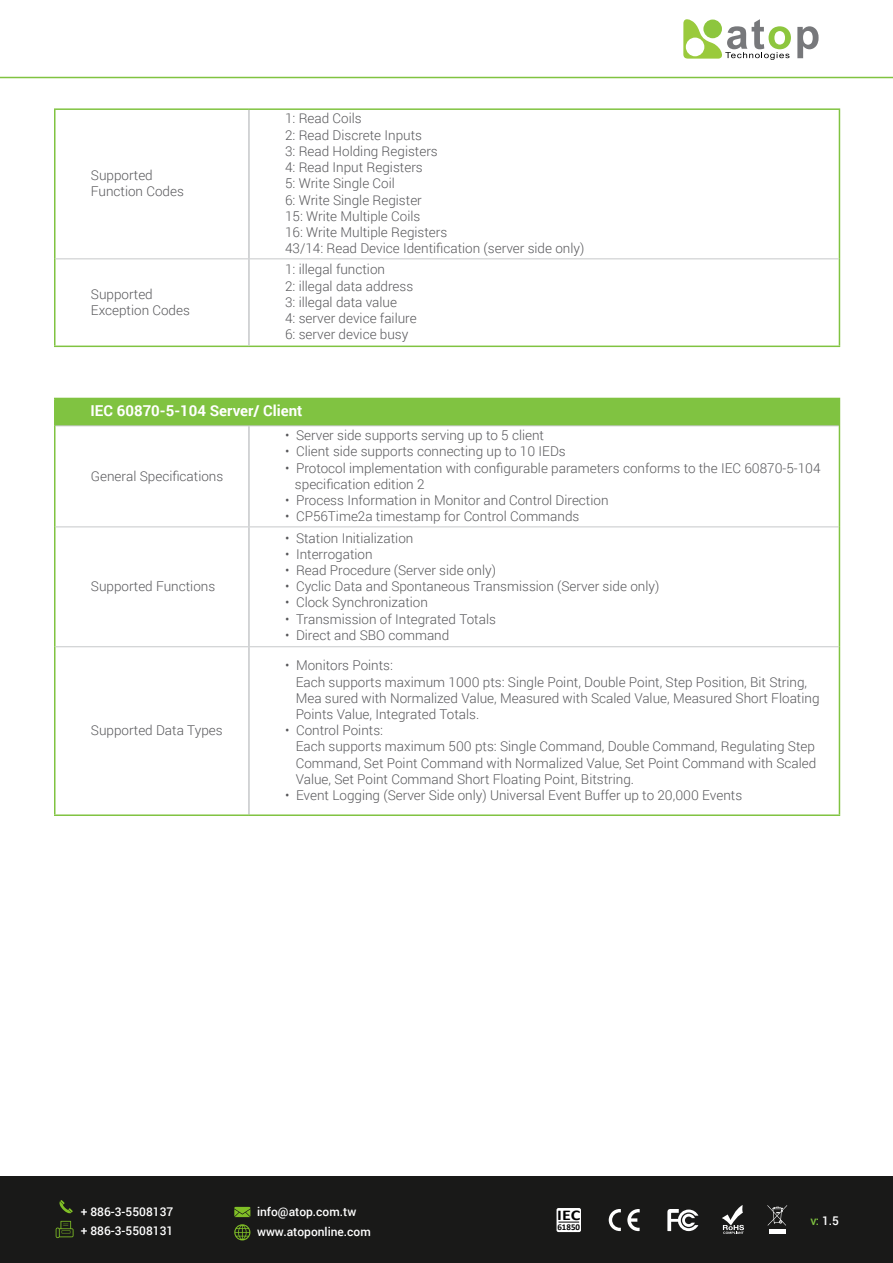
<style>
.page{position:relative;width:893px;height:1263px;background:#fff}
.page>*{position:absolute;margin:0;border:0;box-sizing:border-box;transform-origin:0 0}
.t1{font:700 15px "Roboto";color:#fff}
.t2{font:700 14.85px "Calibri";color:#000;scale:1.21 1}
.t3{font:300 13.5px/16.2px "Roboto";color:#58585b}
.t4{font:500 12px/19.5px "Roboto";color:#fff}
.t5{font:700 9px "Calibri";color:#000}
.s1{color:#80c341}
</style>
<div class="page">
<hr style="left:0;top:77px;width:893px;height:1px;background:#80c341">
<div style="left:0;top:1176px;width:893px;height:87px;background:#191918"></div>
<svg style="left:627px;top:1209px;width:13px;height:22px"></svg>
<svg style="left:609px;top:1209px;width:12px;height:22px"></svg>
<svg style="left:667px;top:1209px;width:31px;height:22px"></svg>
<svg style="left:722px;top:1205px;width:22px;height:29px"></svg>
<svg style="left:683px;top:19px;width:108px;height:41px"></svg>
<svg style="left:797px;top:26px;width:22px;height:32px"></svg>
<div style="left:556px;top:1208px;width:25px;height:24px;background:#fff;border-radius:2px"></div>
<svg style="left:558px;top:1222px;width:21px;height:1px"></svg>
<hr style="left:769px;top:1230px;width:16px;height:4px;background:#fff">
<svg style="left:767px;top:1205px;width:20px;height:20px"></svg>
<svg style="left:56px;top:1221px;width:18px;height:17px"></svg>
<svg style="left:234px;top:1207px;width:16px;height:10px"></svg>
<svg style="left:234px;top:1224px;width:16px;height:16px"></svg>
<svg style="left:59px;top:1200px;width:14px;height:13px"></svg>
<hr style="left:54px;top:108px;width:195px;height:2px;background:#80c341">
<hr style="left:54px;top:110px;width:2px;height:149px;background:#80c341">
<hr style="left:249px;top:108px;width:591px;height:2px;background:#80c341">
<hr style="left:839px;top:110px;width:1px;height:149px;background:#80c341">
<hr style="left:54px;top:259px;width:2px;height:87px;background:#80c341">
<hr style="left:839px;top:259px;width:1px;height:87px;background:#80c341">
<hr style="left:54px;top:346px;width:195px;height:1px;background:#80c341">
<hr style="left:249px;top:346px;width:591px;height:1px;background:#80c341">
<hr style="left:248px;top:110px;width:2px;height:148px;background:#c6c8ca">
<hr style="left:248px;top:259px;width:2px;height:87px;background:#c6c8ca">
<hr style="left:56px;top:258px;width:193px;height:1px;background:#c6c8ca">
<hr style="left:249px;top:258px;width:590px;height:1px;background:#c6c8ca">
<div style="left:55px;top:398px;width:784px;height:28px;background:#80c341"></div>
<svg style="left:839px;top:399px;width:1px;height:27px"></svg>
<hr style="left:248px;top:426px;width:2px;height:100px;background:#c6c8ca">
<hr style="left:248px;top:527px;width:2px;height:119px;background:#c6c8ca">
<hr style="left:248px;top:647px;width:2px;height:167px;background:#c6c8ca">
<hr style="left:54px;top:398px;width:195px;height:1px;background:#80c341">
<hr style="left:54px;top:399px;width:2px;height:27px;background:#80c341">
<hr style="left:249px;top:398px;width:591px;height:1px;background:#80c341">
<hr style="left:54px;top:426px;width:2px;height:101px;background:#80c341">
<hr style="left:839px;top:426px;width:1px;height:101px;background:#80c341">
<hr style="left:54px;top:527px;width:2px;height:120px;background:#80c341">
<hr style="left:839px;top:527px;width:1px;height:120px;background:#80c341">
<hr style="left:54px;top:647px;width:2px;height:167px;background:#80c341">
<hr style="left:839px;top:647px;width:1px;height:167px;background:#80c341">
<hr style="left:54px;top:814px;width:195px;height:2px;background:#80c341">
<hr style="left:249px;top:814px;width:591px;height:2px;background:#80c341">
<hr style="left:56px;top:425px;width:193px;height:1px;background:#c6c8ca">
<hr style="left:249px;top:425px;width:590px;height:1px;background:#c6c8ca">
<hr style="left:56px;top:526px;width:193px;height:1px;background:#c6c8ca">
<hr style="left:249px;top:526px;width:590px;height:1px;background:#c6c8ca">
<hr style="left:56px;top:646px;width:193px;height:1px;background:#c6c8ca">
<hr style="left:249px;top:646px;width:590px;height:1px;background:#c6c8ca">
<p class="t3" style="left:91px;top:167px;width:95px">Supported<br>Function Codes</p>
<p class="t3" style="left:91px;top:285px;width:101px">Supported<br>Exception Codes</p>
<p class="t3" style="left:285px;top:110px;width:301px">1: Read Coils<br>2: Read Discrete Inputs<br>3: Read Holding Registers<br>4: Read Input Registers<br>5: Write Single Coil<br>6: Write Single Register<br>15: Write Multiple Coils<br>16: Write Multiple Registers<br>43/14: Read Device Identification (server side only)</p>
<p class="t3" style="left:285px;top:261px;width:133px">1: illegal function<br>2: illegal data address<br>3: illegal data value<br>4: server device failure<br>6: server device busy</p>
<p class="t1" style="left:91px;top:400px;width:213px">IEC 60870-5-104 Server/ Client</p>
<p class="t3" style="left:91px;top:467px;width:134px">General Specifications</p>
<p class="t3" style="left:91px;top:578px;width:126px">Supported Functions</p>
<p class="t3" style="left:91px;top:722px;width:133px">Supported Data Types</p>
<p class="t3" style="left:285px;top:427px;width:260px">• Server side supports serving up to 5 client</p>
<p class="t3" style="left:285px;top:443px;width:282px">• Client side supports connecting up to 10 IEDs</p>
<p class="t3" style="left:295px;top:459px;width:527px;text-indent:-10px">• Protocol implementation with configurable parameters conforms to the IEC 60870-5-104 specification edition 2</p>
<p class="t3" style="left:285px;top:492px;width:325px">• Process Information in Monitor and Control Direction</p>
<p class="t3" style="left:285px;top:508px;width:296px">• CP56Time2a timestamp for Control Commands</p>
<p class="t3" style="left:285px;top:529px;width:130px">• Station Initialization</p>
<p class="t3" style="left:285px;top:545px;width:89px">• Interrogation</p>
<p class="t3" style="left:285px;top:561px;width:212px">• Read Procedure (Server side only)</p>
<p class="t3" style="left:285px;top:578px;width:376px">• Cyclic Data and Spontaneous Transmission (Server side only)</p>
<p class="t3" style="left:285px;top:594px;width:144px">• Clock Synchronization</p>
<p class="t3" style="left:285px;top:610px;width:212px">• Transmission of Integrated Totals</p>
<p class="t3" style="left:285px;top:626px;width:166px">• Direct and SBO command</p>
<p class="t3" style="left:296px;top:657px;width:525px;text-indent:-11px">• Monitors Points:<br>Each supports maximum 1000 pts: Single Point, Double Point, Step Position, Bit String, Mea sured with Normalized Value, Measured with Scaled Value, Measured Short Floating Points Value, Integrated Totals.</p>
<p class="t3" style="left:296px;top:722px;width:522px;text-indent:-11px">• Control Points:<br>Each supports maximum 500 pts: Single Command, Double Command, Regulating Step Command, Set Point Command with Normalized Value, Set Point Command with Scaled Value, Set Point Command Short Floating Point, Bitstring.</p>
<p class="t3" style="left:285px;top:787px;width:459px">• Event Logging (Server Side only) Universal Event Buffer up to 20,000 Events</p>
<p class="t4" style="left:81px;top:1201px;width:94px">+ 886-3-5508137 + 886-3-5508131</p>
<p class="t4" style="left:257px;top:1202px;width:115px">info@atop.com.tw www.atoponline.com</p>
<p class="t2" style="left:557px;top:1204px;width:20px">IEC</p>
<p class="t5" style="left:557px;top:1220px;width:24px">61850</p>
<p class="t4" style="left:811px;top:1210px;width:30px"><span class="s1">v:</span> 1.5</p>
</div>
